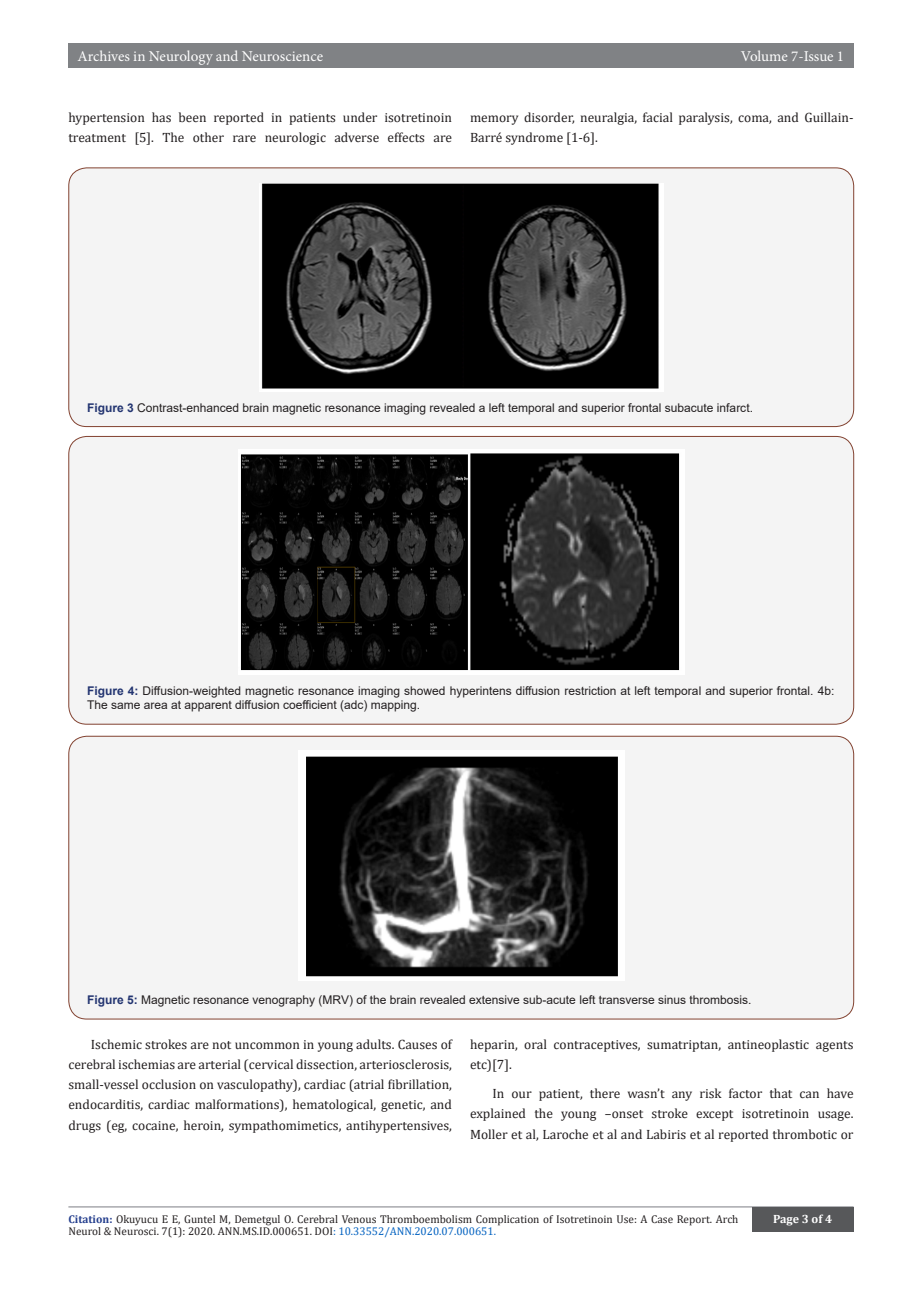
<style>
.page{position:relative;width:922px;height:1292px;background:#fff}
.page>*{position:absolute;margin:0;border:0;box-sizing:border-box;transform-origin:0 0}
.t1{font:15px "Minion Pro";letter-spacing:-.005em;color:#fff}
.t2{font:13.5px/20.2px "Cambria";color:#231f20}
.t3{font:12px/14.4px "Arial";color:#231f20}
.t4{font:700 12px "Cambria";color:#fff}
.t5{font:11.25px/12px "Cambria";color:#231f20}
.s1{font-weight:700;color:#233571}
.s2{font-weight:700;color:#253f8e}
.s3{color:#0563c1}
</style>
<div class="page">
<hr style="left:68px;top:1206px;width:785px;height:1px;background:#a8a9ad">
<div style="left:68px;top:44px;width:786px;height:24px;background:#808285"></div>
<div style="left:751px;top:1207px;width:102px;height:25px;background:#57585a"></div>
<div style="left:69px;top:168px;width:784px;height:258px;background:#f4f4f4;border-radius:18px"></div>
<img style="left:259px;top:183px;width:404px;height:209px">
<div style="left:69px;top:436px;width:784px;height:288px;background:#f4f4f4;border-radius:18px"></div>
<img style="left:238px;top:449px;width:446px;height:226px">
<div style="left:69px;top:736px;width:784px;height:283px;background:#f4f4f4;border-radius:18px"></div>
<img style="left:298px;top:751px;width:326px;height:229px">
<p class="t1" style="left:77px;top:46px;width:247px">Archives in Neurology and Neuroscience</p>
<p class="t1" style="left:741px;top:46px;width:105px">Volume 7-Issue 1</p>
<p class="t2" style="left:68px;top:107px;width:385px">hypertension has been reported in patients under isotretinoin treatment [5]. The other rare neurologic adverse effects are</p>
<p class="t2" style="left:470px;top:107px;width:385px">memory disorder, neuralgia, facial paralysis, coma, and Guillain-<br>Barré syndrome [1-6].</p>
<p class="t3" style="left:87px;top:400px;width:667px"><span class="s1">Figure 3</span> Contrast-enhanced brain magnetic resonance imaging revealed a left temporal and superior frontal subacute infarct.</p>
<p class="t3" style="left:87px;top:683px;width:748px"><span class="s1">Figure 4:</span> Diffusion-weighted magnetic resonance imaging showed hyperintens diffusion restriction at left temporal and superior frontal. 4b:<br>The same area at apparent diffusion coefficient (adc) mapping.</p>
<p class="t3" style="left:87px;top:992px;width:666px"><span class="s1">Figure 5:</span> Magnetic resonance venography (MRV) of the brain revealed extensive sub-acute left transverse sinus thrombosis.</p>
<p class="t2" style="left:68px;top:1033px;width:385px;text-align:justify;text-indent:22px">Ischemic strokes are not uncommon in young adults. Causes of cerebral ischemias are arterial (cervical dissection, arteriosclerosis, small-vessel occlusion on vasculopathy), cardiac (atrial fibrillation, endocarditis, cardiac malformations), hematological, genetic, and drugs (eg, cocaine, heroin, sympathomimetics, antihypertensives,</p>
<p class="t2" style="left:470px;top:1033px;width:385px">heparin, oral contraceptives, sumatriptan, antineoplastic agents etc)[7].</p>
<p class="t2" style="left:470px;top:1083px;width:385px;text-align:justify;text-indent:22px">In our patient, there wasn’t any risk factor that can have explained the young –onset stroke except isotretinoin usage.<br>Moller et al, Laroche et al and Labiris et al reported thrombotic or</p>
<p class="t5" style="left:68px;top:1213px;width:671px"><span class="s2">Citation:</span> Okuyucu E E, Guntel M, Demetgul O. Cerebral Venous Thromboembolism Complication of Isotretinoin Use: A Case Report. Arch<br>Neurol &amp; Neurosci. 7(1): 2020. ANN.MS.ID.000651. DOI<span class="s3">: 10.33552/ANN.2020.07.000651.</span></p>
<p class="t4" style="left:773px;top:1210px;width:60px">Page 3 of 4</p>
</div>
